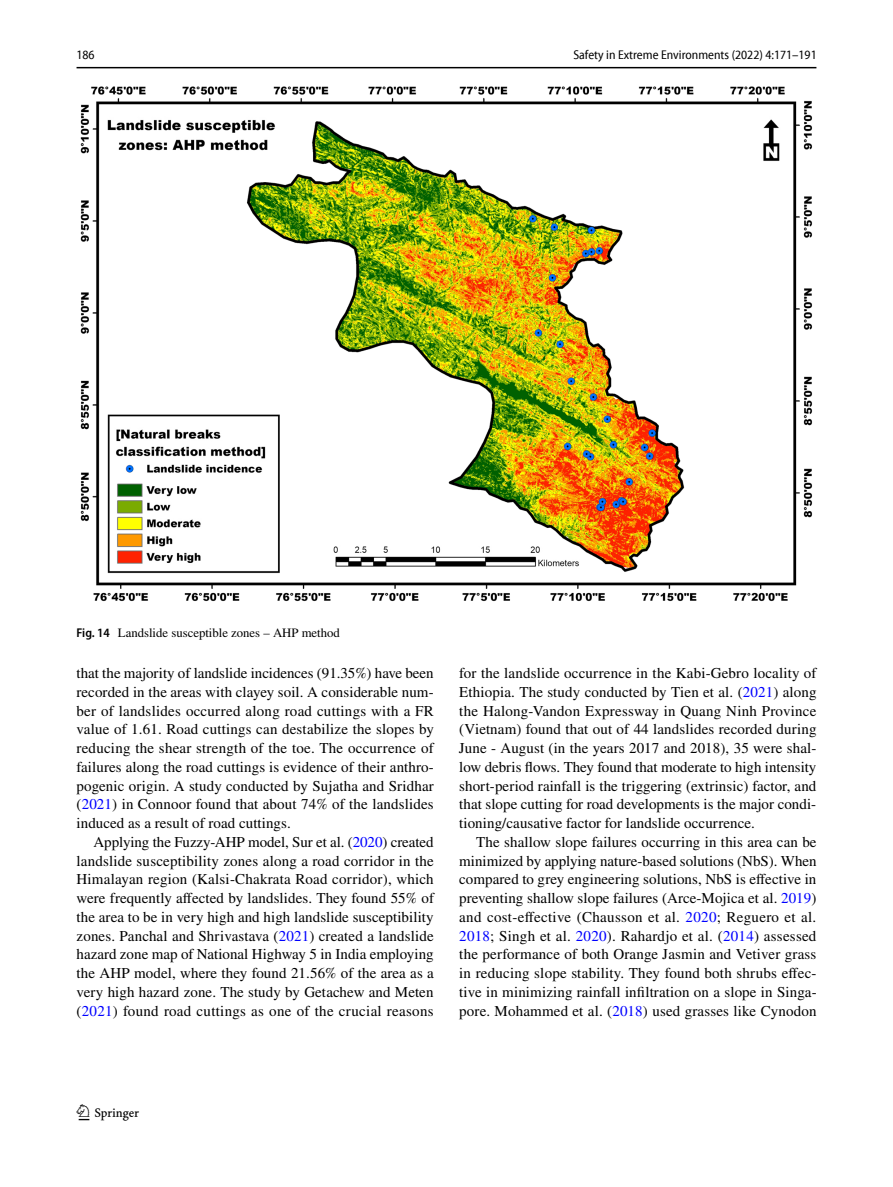
<style>
.page{position:relative;width:893px;height:1187px;background:#fff}
.page>*{position:absolute;margin:0;border:0;box-sizing:border-box;transform-origin:0 0}
.t1{font:22.5px "Springnew Regular 2";color:#000}
.t2{font:15px/18.8px "STIX";letter-spacing:.01em;color:#000;text-align:justify}
.t3{font:semi-condensed 12.75px "Myriad Pro Unic";color:#000}
.t4{font:12.75px "STIX";color:#000}
.s1{font-family:"Myriad Pro";font-weight:600;font-stretch:semi-condensed}
.s2{color:#00f}
</style>
<div class="page">
<hr style="left:77px;top:67px;width:739px;height:1px;background:#000">
<img style="left:81px;top:87px;width:731px;height:514px">
<p class="t3" style="left:76px;top:50px;width:20px">186</p>
<p class="t3" style="left:573px;top:50px;width:245px">Safety in Extreme Environments (2022) 4:171–191</p>
<p class="t4" style="left:77px;top:623px;width:265px"><span class="s1">Fig. 14</span> Landslide susceptible zones – AHP method</p>
<p class="t2" style="left:77px;top:664px;width:359px">that the majority of landslide incidences (91.35%) have been recorded in the areas with clayey soil. A considerable num&shy;ber of landslides occurred along road cuttings with a FR value of 1.61. Road cuttings can destabilize the slopes by reducing the shear strength of the toe. The occurrence of failures along the road cuttings is evidence of their anthro&shy;pogenic origin. A study conducted by Sujatha and Sridhar (<span class="s2">2021</span>) in Connoor found that about 74% of the landslides induced as a result of road cuttings.</p>
<p class="t2" style="left:77px;top:833px;width:359px;text-indent:17px">Applying the Fuzzy-AHP model, Sur et al. (<span class="s2">2020</span>) created landslide susceptibility zones along a road corridor in the Himalayan region (Kalsi-Chakrata Road corridor), which were frequently affected by landslides. They found 55% of the area to be in very high and high landslide susceptibility zones. Panchal and Shrivastava (<span class="s2">2021</span>) created a landslide hazard zone map of National Highway 5 in India employing the AHP model, where they found 21.56% of the area as a very high hazard zone. The study by Getachew and Meten (<span class="s2">2021</span>) found road cuttings as one of the crucial reasons</p>
<p class="t2" style="left:459px;top:664px;width:359px">for the landslide occurrence in the Kabi-Gebro locality of Ethiopia. The study conducted by Tien et al. (<span class="s2">2021</span>) along the Halong-Vandon Expressway in Quang Ninh Province (Vietnam) found that out of 44 landslides recorded during June - August (in the years 2017 and 2018), 35 were shal&shy;low debris flows. They found that moderate to high intensity short-period rainfall is the triggering (extrinsic) factor, and that slope cutting for road developments is the major condi&shy;tioning/causative factor for landslide occurrence.</p>
<p class="t2" style="left:459px;top:833px;width:359px;text-indent:17px">The shallow slope failures occurring in this area can be minimized by applying nature-based solutions (NbS). When compared to grey engineering solutions, NbS is effective in preventing shallow slope failures (Arce-Mojica et al. <span class="s2">2019</span>) and cost-effective (Chausson et al. <span class="s2">2020</span>; Reguero et al.<br><span class="s2">2018</span>; Singh et al. <span class="s2">2020</span>). Rahardjo et al. (<span class="s2">2014</span>) assessed the performance of both Orange Jasmin and Vetiver grass in reducing slope stability. They found both shrubs effec&shy;tive in minimizing rainfall infiltration on a slope in Singa&shy;pore. Mohammed et al. (<span class="s2">2018</span>) used grasses like Cynodon</p>
<h1 class="t1" style="left:79px;top:1104px;width:62px">1 3</h1>
</div>
